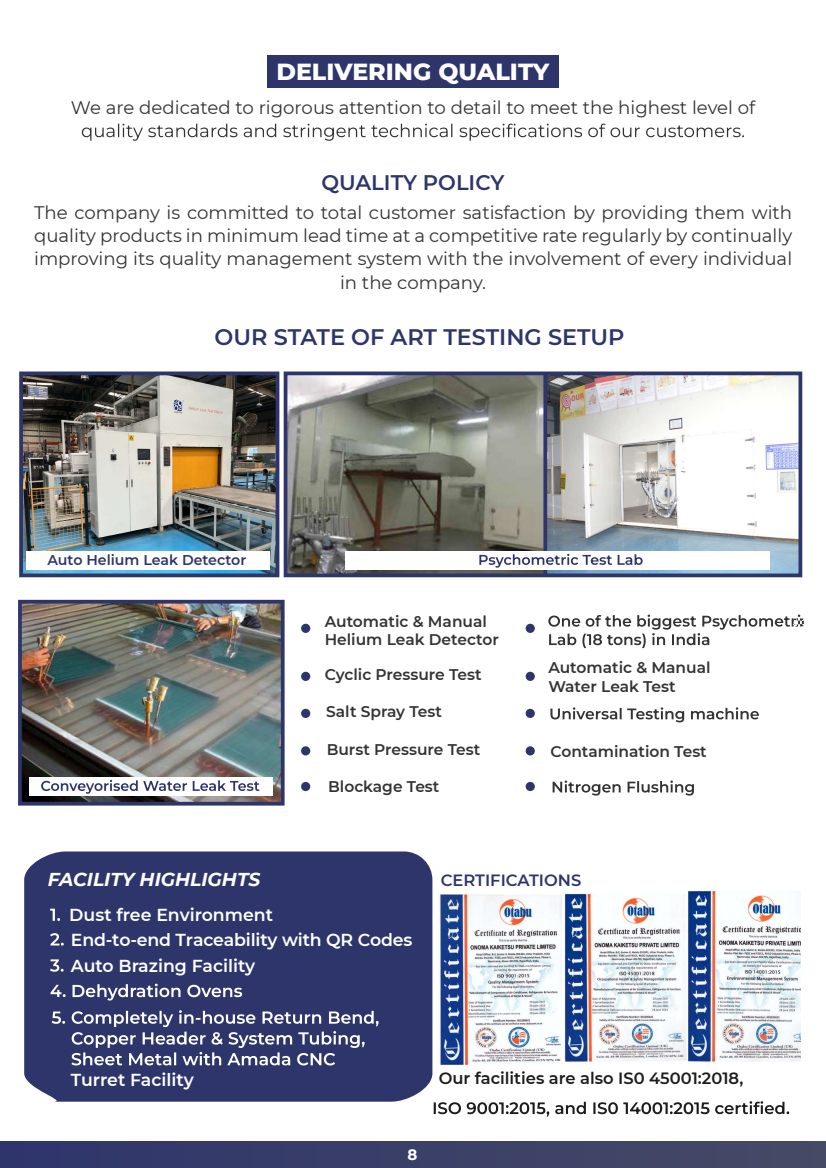
<style>
.page{position:relative;width:826px;height:1168px;background:#fff}
.page>*{position:absolute;margin:0;border:0;box-sizing:border-box;transform-origin:0 0}
.t1{font:800 23.75px "Montserrat";color:#fff}
.t2{font:600 22.44px "Montserrat";color:#2e356b}
.t3{font:600 21.06px "Montserrat";color:#2e356b}
.t4{font:italic 700 18.62px "Montserrat";color:#fff}
.t5{font:18.12px/23.2px "Montserrat";color:#333;text-align:center}
.t6{font:600 17.31px "Montserrat";letter-spacing:-.01em;color:#fff}
.t7{font:600 16.31px "Montserrat";color:#1c1c1c}
.t8{font:600 16.31px "Montserrat";color:#2e356b}
.t9{font:600 15.44px/18.5px "Montserrat";color:#333}
.t10{font:700 15px "Montserrat";color:#fff}
.t11{font:600 14.19px "Montserrat";color:#2e356b}
</style>
<div class="page">
<img style="left:23px;top:604px;width:256px;height:196px">
<img style="left:289px;top:376px;width:508px;height:196px">
<img style="left:24px;top:376px;width:250px;height:196px">
<div style="left:19px;top:371px;width:260px;height:206px;border:4px solid #2d356b"></div>
<div style="left:18px;top:599px;width:266px;height:206px;border:4px solid #2d356b"></div>
<div style="left:284px;top:371px;width:518px;height:206px;border:4px solid #2d356b"></div>
<svg style="left:543px;top:373px;width:4px;height:202px"></svg>
<div style="left:267px;top:55px;width:291px;height:32px;background:#2e356b"></div>
<svg style="left:82px;top:124px;width:662px;height:17px"></svg>
<svg style="left:548px;top:614px;width:256px;height:34px"></svg>
<svg style="left:550px;top:707px;width:209px;height:15px"></svg>
<svg style="left:552px;top:780px;width:142px;height:15px"></svg>
<div style="left:301px;top:623px;width:9px;height:9px;background:#2e356b;border-radius:50%"></div>
<svg style="left:525px;top:623px;width:10px;height:9px"></svg>
<div style="left:301px;top:671px;width:9px;height:9px;background:#2e356b;border-radius:50%"></div>
<svg style="left:525px;top:671px;width:10px;height:9px"></svg>
<div style="left:301px;top:708px;width:9px;height:9px;background:#2e356b;border-radius:50%"></div>
<svg style="left:525px;top:708px;width:10px;height:9px"></svg>
<div style="left:301px;top:746px;width:9px;height:9px;background:#2e356b;border-radius:50%"></div>
<div style="left:525px;top:746px;width:10px;height:9px;background:#2e356b;border-radius:50%"></div>
<div style="left:301px;top:781px;width:9px;height:9px;background:#2e356b;border-radius:50%"></div>
<svg style="left:525px;top:781px;width:10px;height:9px"></svg>
<img style="left:565px;top:893px;width:122px;height:169px">
<img style="left:439px;top:893px;width:123px;height:171px">
<img style="left:688px;top:890px;width:112px;height:172px">
<div style="left:24px;top:851px;width:408px;height:250px;background:#2e356b"></div>
<svg style="left:433px;top:1101px;width:356px;height:15px"></svg>
<svg style="left:71px;top:1009px;width:307px;height:56px;background:#5c618b"></svg>
<svg style="left:72px;top:983px;width:170px;height:17px"></svg>
<svg style="left:50px;top:908px;width:10px;height:12px"></svg>
<svg style="left:50px;top:932px;width:14px;height:13px"></svg>
<svg style="left:50px;top:959px;width:14px;height:12px"></svg>
<svg style="left:51px;top:984px;width:15px;height:12px"></svg>
<svg style="left:52px;top:1011px;width:13px;height:12px"></svg>
<div style="left:0;top:1140px;width:825px;height:27px;background:#3a3f68"></div>
<div style="left:26px;top:551px;width:244px;height:18px;background:#fff"></div>
<div style="left:30px;top:777px;width:243px;height:18px;background:#fff"></div>
<svg style="left:41px;top:780px;width:218px;height:13px"></svg>
<div style="left:345px;top:551px;width:424px;height:18px;background:#fff"></div>
<svg style="left:479px;top:553px;width:163px;height:14px"></svg>
<h1 class="t1" style="left:276px;top:54px;width:274px">DELIVERING QUALITY</h1>
<p class="t5" style="left:71px;top:95px;width:686px">We are dedicated to rigorous attention to detail to meet the highest level of</p>
<p class="t3" style="left:321px;top:168px;width:184px">QUALITY POLICY</p>
<p class="t5" style="left:34px;top:200px;width:759px">The company is committed to total customer satisfaction by providing them with quality products in minimum lead time at a competitive rate regularly by continually improving its quality management system with the involvement of every individual in the company.</p>
<p class="t2" style="left:215px;top:321px;width:411px">OUR STATE OF ART TESTING SETUP</p>
<p class="t11" style="left:47px;top:549px;width:200px">Auto Helium Leak Detector</p>
<p class="t4" style="left:48px;top:865px;width:214px">FACILITY HIGHLIGHTS</p>
<p class="t9" style="left:325px;top:611px;width:176px">Automatic &amp; Manual<br>Helium Leak Detector</p>
<p class="t9" style="left:325px;top:664px;width:158px">Cyclic Pressure Test</p>
<p class="t9" style="left:326px;top:701px;width:117px">Salt Spray Test</p>
<p class="t9" style="left:548px;top:658px;width:164px">Automatic &amp; Manual<br>Water Leak Test</p>
<p class="t9" style="left:327px;top:739px;width:155px">Burst Pressure Test</p>
<p class="t9" style="left:550px;top:741px;width:158px">Contamination Test</p>
<p class="t9" style="left:328px;top:776px;width:113px">Blockage Test</p>
<p class="t8" style="left:441px;top:868px;width:142px">CERTIFICATIONS</p>
<p class="t6" style="left:69px;top:902px;width:205px">Dust free Environment</p>
<p class="t6" style="left:71px;top:952px;width:186px">Auto Brazing Facility</p>
<p class="t6" style="left:71px;top:927px;width:343px">End-to-end Traceability with QR Codes</p>
<p class="t6" style="left:71px;top:1067px;width:124px">Turret Facility</p>
<p class="t7" style="left:439px;top:1065px;width:306px">Our facilities are also IS0 45001:2018,</p>
<p class="t10" style="left:407px;top:1143px;width:11px">8</p>
</div>
